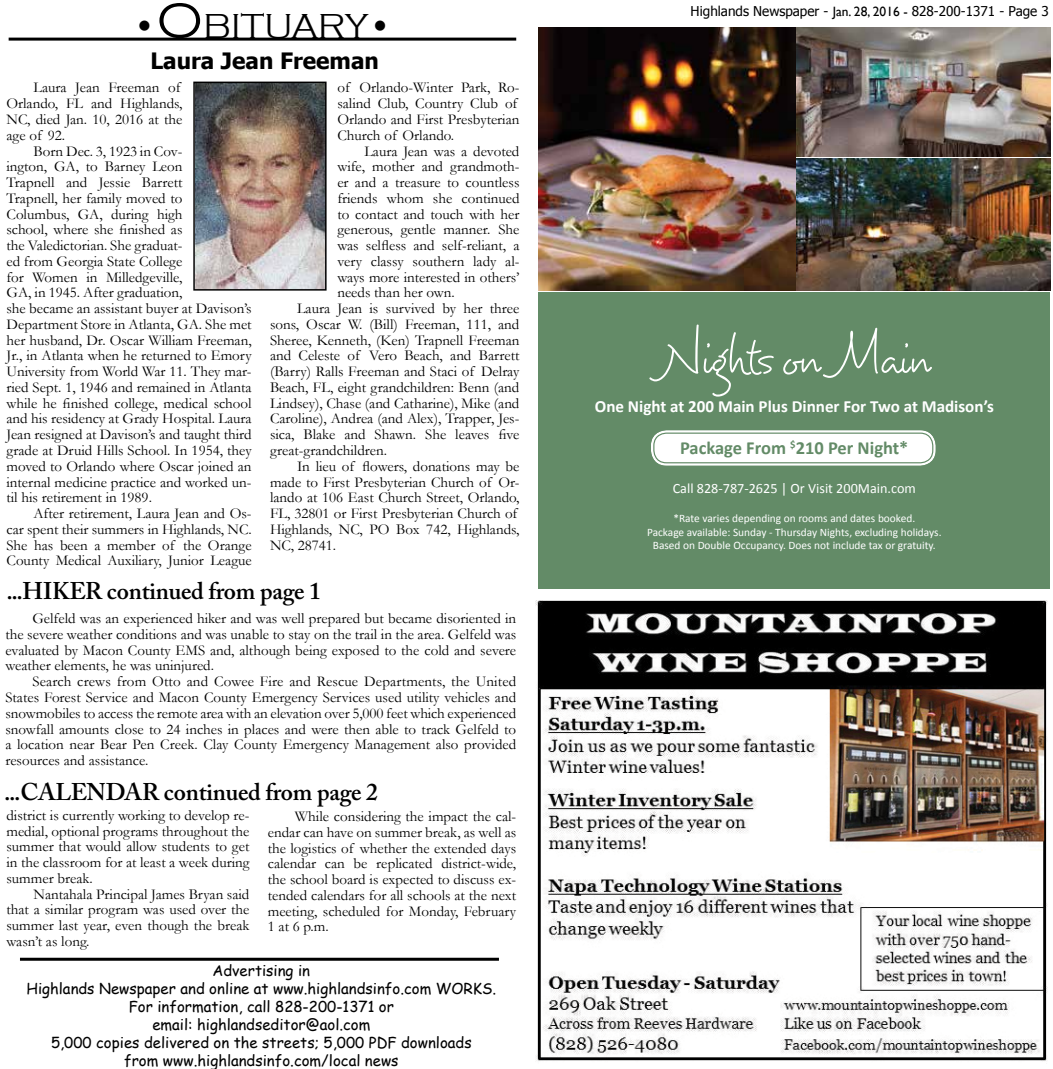
<style>
.page{position:relative;width:1053px;height:1069px;background:#fff}
.page>*{position:absolute;margin:0;border:0;box-sizing:border-box;transform-origin:0 0}
.t1{font:55.5px "Dartangnon ITC Std";color:#fff}
.t2{font:300 35.7px "Copperplate Gothic";color:#000}
.t3{font:600 24px "Adobe Caslon Pro";letter-spacing:-.01em;color:#000}
.t4{font:700 22.5px "Tahoma";color:#000}
.t5{font:700 18.45px "Calibri";color:#638b67}
.t6{font:700 17.1px "Calibri";color:#fff}
.t7{font:15px/15.8px "Garamond";color:#000;text-align:justify}
.t8{font:15px/18px "Comic Sans MS";color:#000;text-align:center}
.t9{font:14.25px "Calibri";color:#fff}
.t10{font:13.5px "Tahoma";color:#000}
.t11{font:11.4px/13.5px "Calibri";color:#fff;text-align:center}
.s1{font-size:36px}
.s2{font-size:51px}
.s3{font-family:"Gill Sans"}
</style>
<div class="page">
<div style="left:538px;top:292px;width:512px;height:297px;background:#638b67"></div>
<div style="left:651px;top:430px;width:285px;height:35px;background:#fff;border-radius:16px"></div>
<div style="left:647px;top:426px;width:292px;height:43px;border:4px solid #638b67;border-radius:17px"></div>
<div style="left:653px;top:432px;width:280px;height:31px;border:1px solid #638b67;border-radius:13px"></div>
<img style="left:538px;top:28px;width:257px;height:262px">
<img style="left:797px;top:28px;width:253px;height:129px">
<img style="left:797px;top:159px;width:253px;height:131px">
<hr style="left:9px;top:38px;width:507px;height:3px;background:#000">
<img style="left:196px;top:85px;width:128px;height:202px">
<div style="left:193px;top:82px;width:134px;height:208px;border:2px solid #000"></div>
<hr style="left:20px;top:957px;width:479px;height:3px;background:#000">
<img style="left:536px;top:600px;width:512px;height:461px">
<h2 class="t2" style="left:133px;top:6px;width:261px"><span class="s1">•</span><span class="s2">O</span> BITUARY<span class="s1">•</span></h2>
<h3 class="t4" style="left:150px;top:45px;width:230px">Laura Jean Freeman</h3>
<p class="t7" style="left:337px;top:79px;width:184px;text-align:left">of Orlando-Winter Park, Ro&shy;salind Club, Country Club of<br>Orlando and First Presbyterian<br>Church of Orlando.</p>
<p class="t7" style="left:364px;top:142px;width:157px">Laura Jean was a devoted</p>
<p class="t7" style="left:337px;top:158px;width:184px">wife, mother and grandmoth-</p>
<p class="t7" style="left:337px;top:174px;width:184px">er and a treasure to countless</p>
<p class="t7" style="left:337px;top:190px;width:184px">friends whom she continued</p>
<p class="t7" style="left:337px;top:205px;width:184px">to contact and touch with her</p>
<p class="t7" style="left:337px;top:221px;width:184px">generous, gentle manner. She</p>
<p class="t7" style="left:337px;top:237px;width:184px">was selfless and self-reliant, a</p>
<p class="t7" style="left:337px;top:253px;width:184px">very classy southern lady al-</p>
<p class="t7" style="left:337px;top:268px;width:184px">ways more interested in others’</p>
<p class="t7" style="left:337px;top:284px;width:119px">needs than her own.</p>
<p class="t7" style="left:297px;top:300px;width:224px">Laura Jean is survived by her three</p>
<p class="t7" style="left:270px;top:316px;width:251px">sons, Oscar W. (Bill) Freeman, 111, and</p>
<p class="t7" style="left:270px;top:331px;width:251px">Sheree, Kenneth, (Ken) Trapnell Freeman</p>
<p class="t7" style="left:270px;top:347px;width:251px">and Celeste of Vero Beach, and Barrett</p>
<p class="t7" style="left:270px;top:363px;width:251px">(Barry) Ralls Freeman and Staci of Delray</p>
<p class="t7" style="left:270px;top:379px;width:251px">Beach, FL, eight grandchildren: Benn (and</p>
<p class="t7" style="left:270px;top:394px;width:251px">Lindsey), Chase (and Catharine), Mike (and</p>
<p class="t7" style="left:270px;top:410px;width:251px">Caroline), Andrea (and Alex), Trapper, Jes-</p>
<p class="t7" style="left:270px;top:426px;width:251px">sica, Blake and Shawn. She leaves five</p>
<p class="t7" style="left:270px;top:442px;width:119px">great-grandchildren.</p>
<p class="t7" style="left:297px;top:457px;width:224px">In lieu of flowers, donations may be</p>
<p class="t7" style="left:270px;top:473px;width:251px">made to First Presbyterian Church of Or-</p>
<p class="t7" style="left:270px;top:489px;width:251px">lando at 106 East Church Street, Orlando,</p>
<p class="t7" style="left:270px;top:505px;width:249px">FL, 32801 or First Presbyterian Church of</p>
<p class="t7" style="left:270px;top:520px;width:251px">Highlands, NC, PO Box 742, Highlands,</p>
<p class="t7" style="left:270px;top:536px;width:68px">NC, 28741.</p>
<p class="t7" style="left:6px;top:79px;width:178px;text-align:left;text-indent:27px">Laura Jean Freeman of<br>Orlando, FL and Highlands,<br>NC, died Jan. 10, 2016 at the age of 92.</p>
<p class="t7" style="left:6px;top:142px;width:247px;text-align:left;text-indent:27px">Born Dec. 3, 1923 in Cov-<br>ington, GA, to Barney Leon<br>Trapnell and Jessie Barrett<br>Trapnell, her family moved to<br>Columbus, GA, during high<br>school, where she finished as<br>the Valedictorian. She graduat-<br>ed from Georgia State College<br>for Women in Milledgeville,<br>GA, in 1945. After graduation,<br>she became an assistant buyer at Davison’s Department Store in Atlanta, GA. She met her husband, Dr. Oscar William Freeman, Jr., in Atlanta when he returned to Emory University from World War 11. They mar&shy;ried Sept. 1, 1946 and remained in Atlanta while he finished college, medical school and his residency at Grady Hospital. Laura Jean resigned at Davison’s and taught third grade at Druid Hills School. In 1954, they moved to Orlando where Oscar joined an internal medicine practice and worked un&shy;til his retirement in 1989.</p>
<p class="t7" style="left:6px;top:505px;width:247px;text-indent:27px">After retirement, Laura Jean and Os&shy;car spent their summers in Highlands, NC.<br>She has been a member of the Orange County Medical Auxiliary, Junior League</p>
<h3 class="t3" style="left:6px;top:576px;width:316px">...HIKER continued from page 1</h3>
<p class="t7" style="left:5px;top:610px;width:512px;text-indent:27px">Gelfeld was an experienced hiker and was well prepared but became disoriented in the severe weather conditions and was unable to stay on the trail in the area. Gelfeld was evaluated by Macon County EMS and, although being exposed to the cold and severe weather elements, he was uninjured.</p>
<p class="t7" style="left:5px;top:673px;width:512px;text-indent:27px">Search crews from Otto and Cowee Fire and Rescue Departments, the United States Forest Service and Macon County Emergency Services used utility vehicles and snowmobiles to access the remote area with an elevation over 5,000 feet which experienced snowfall amounts close to 24 inches in places and were then able to track Gelfeld to a location near Bear Pen Creek. Clay County Emergency Management also provided resources and assistance.</p>
<h3 class="t3" style="left:4px;top:777px;width:375px">...CALENDAR continued from page 2</h3>
<p class="t7" style="left:6px;top:806px;width:245px">district is currently working to develop re&shy;medial, optional programs throughout the summer that would allow students to get in the classroom for at least a week during summer break.</p>
<p class="t7" style="left:6px;top:885px;width:245px;text-indent:27px">Nantahala Principal James Bryan said that a similar program was used over the summer last year, even though the break wasn’t as long.</p>
<p class="t7" style="left:268px;top:807px;width:250px;text-indent:27px">While considering the impact the cal&shy;endar can have on summer break, as well as the logistics of whether the extended days calendar can be replicated district-wide, the school board is expected to discuss ex&shy;tended calendars for all schools at the next meeting, scheduled for Monday, February 1 at 6 p.m.</p>
<p class="t8" style="left:27px;top:960px;width:471px">Advertising in<br>Highlands Newspaper and online at www.highlandsinfo.com WORKS.<br>For information, call 828-200-1371 or<br>email: highlandseditor@aol.com<br>5,000 copies delivered on the streets; 5,000 PDF downloads<br>from www.highlandsinfo.com/local news</p>
<p class="t10" style="left:691px;top:2px;width:360px">Highlands Newspaper - <span class="s3">Jan. 28, 2016 -</span> 828-200-1371 - Page 3</p>
<h1 class="t1" style="left:660px;top:321px;width:270px">Nights on Main</h1>
<p class="t6" style="left:595px;top:396px;width:401px">One Night at 200 Main Plus Dinner For Two at Madison’s</p>
<p class="t5" style="left:680px;top:435px;width:230px">Package From <sup>$</sup>210 Per Night*</p>
<p class="t9" style="left:673px;top:479px;width:245px">Call 828-787-2625 | Or Visit 200Main.com</p>
<p class="t11" style="left:647px;top:512px;width:296px">*Rate varies depending on rooms and dates booked.<br>Package available: Sunday - Thursday Nights, excluding holidays.<br>Based on Double Occupancy. Does not include tax or gratuity.</p>
</div>
